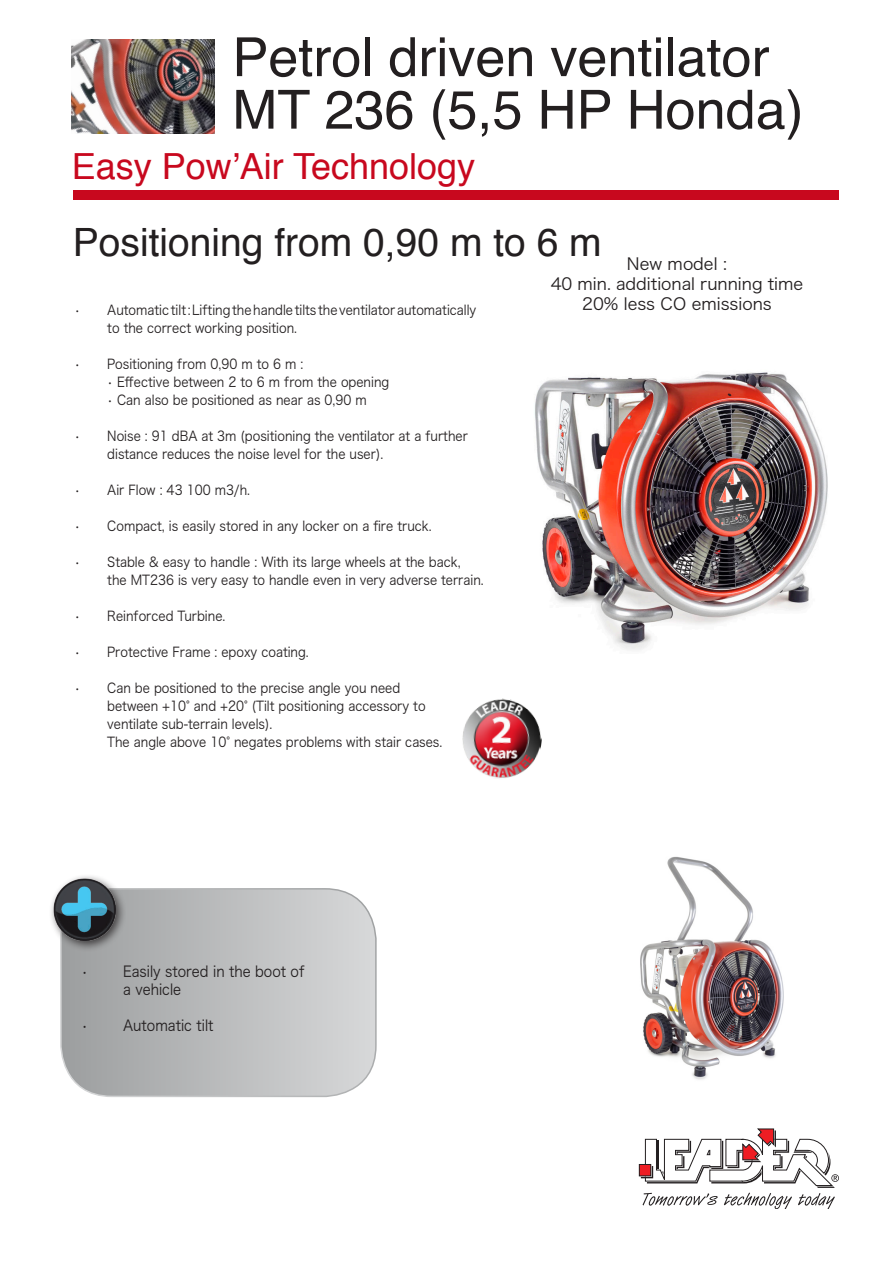
<style>
.page{position:relative;width:893px;height:1263px;background:#fff}
.page>*{position:absolute;margin:0;border:0;box-sizing:border-box;transform-origin:0 0}
.t1{font:54px "Helvetica";color:#231f20}
.t2{font:39px "Helvetica";color:#231f20}
.t3{font:36px "Helvetica";color:#c8081e}
.t4{font:16.5px "Hira Kaku Pro N W3";color:#231f20}
.t5{font:15px "Hira Kaku Pro N W3";color:#231f20;scale:.9 1}
.t6{font:13.5px "Hira Kaku Pro N W3";color:#231f20;scale:.9 1}
</style>
<div class="page">
<svg style="left:63px;top:889px;width:313px;height:207px;background:#bcbdbe"></svg>
<div style="left:60px;top:888px;width:317px;height:209px;border:2px solid #fff;border-radius:51px"></div>
<div style="left:74px;top:191px;width:765px;height:9px;background:#c8081e"></div>
<div style="left:49px;top:874px;width:77px;height:78px;background:#231f20;opacity:.75"></div>
<img style="left:53px;top:879px;width:63px;height:62px">
<div style="left:639px;top:1164px;width:12px;height:12px;border:1px solid #231f20"></div>
<svg style="left:641px;top:1128px;width:198px;height:81px"></svg>
<img style="left:640px;top:856px;width:144px;height:224px">
<img style="left:72px;top:40px;width:143px;height:93px">
<img style="left:462px;top:698px;width:80px;height:80px">
<img style="left:534px;top:372px;width:294px;height:278px">
<p class="t1" style="left:232px;top:16px;width:539px">Petrol driven ventilator</p>
<p class="t1" style="left:232px;top:68px;width:573px">MT 236 (5,5 HP Honda)</p>
<p class="t3" style="left:72px;top:139px;width:405px">Easy Pow’Air Technology</p>
<p class="t2" style="left:73px;top:212px;width:530px">Positioning from 0,90 m to 6 m</p>
<p class="t6" style="left:75px;top:298px;width:448px">• Automatictilt:Liftingthehandletilts theventilatorautomatically</p>
<p class="t6" style="left:107px;top:316px;width:212px">to the correct working position.</p>
<p class="t6" style="left:75px;top:352px;width:256px">• Positioning from 0,90 m to 6 m :</p>
<p class="t6" style="left:107px;top:370px;width:315px">• Effective between 2 to 6 m from the opening</p>
<p class="t6" style="left:107px;top:388px;width:290px">• Can also be positioned as near as 0,90 m</p>
<p class="t6" style="left:75px;top:424px;width:439px">• Noise : 91 dBA at 3m (positioning the ventilator at a further</p>
<p class="t6" style="left:107px;top:442px;width:308px">distance reduces the noise level for the user).</p>
<p class="t6" style="left:75px;top:478px;width:197px">• Air Flow : 43 100 m3/h.</p>
<p class="t6" style="left:75px;top:514px;width:398px">• Compact, is easily stored in any locker on a fire truck.</p>
<p class="t6" style="left:75px;top:550px;width:430px">• Stable &amp; easy to handle : With its large wheels at the back,</p>
<p class="t6" style="left:107px;top:568px;width:420px">the MT236 is very easy to handle even in very adverse terrain.</p>
<p class="t6" style="left:75px;top:604px;width:169px">• Reinforced Turbine.</p>
<p class="t6" style="left:75px;top:640px;width:262px">• Protective Frame : epoxy coating.</p>
<p class="t6" style="left:75px;top:676px;width:363px">• Can be positioned to the precise angle you need</p>
<p class="t6" style="left:107px;top:694px;width:355px">between +10° and +20° (Tilt positioning accessory to</p>
<p class="t6" style="left:107px;top:712px;width:185px">ventilate sub-terrain levels).</p>
<p class="t6" style="left:107px;top:730px;width:374px">The angle above 10° negates problems with stair cases.</p>
<p class="t4" style="left:627px;top:249px;width:101px">New model :</p>
<p class="t4" style="left:551px;top:269px;width:254px">40 min. additional running time</p>
<p class="t4" style="left:582px;top:289px;width:191px">20% less CO emissions</p>
<p class="t5" style="left:81px;top:958px;width:250px">• Easily stored in the boot of</p>
<p class="t5" style="left:123px;top:976px;width:66px">a vehicle</p>
<p class="t5" style="left:81px;top:1012px;width:148px">• Automatic tilt</p>
</div>
